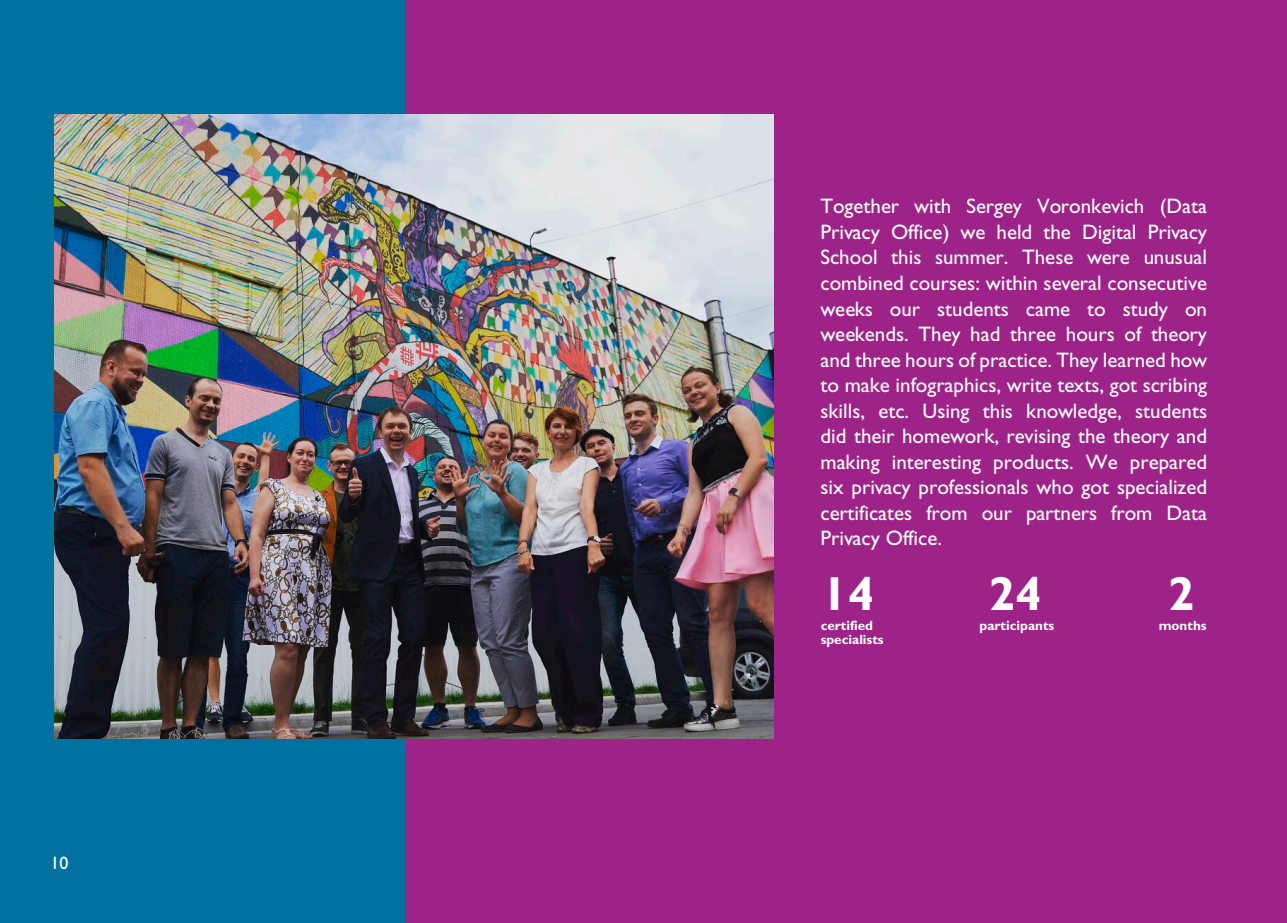
<style>
.page{position:relative;width:1287px;height:923px;background:#fff}
.page>*{position:absolute;margin:0;border:0;box-sizing:border-box;transform-origin:0 0}
.t1{font:700 48px "Gals C";color:#fff}
.t2{font:21px/25.5px "Gals C";color:#fff;text-align:justify}
.t3{font:18px "Gals C";color:#fff}
.t4{font:700 13.5px "Gals C";color:#fff}
</style>
<div class="page">
<div style="left:1px;top:0;width:1286px;height:922px;background:#9e2389"></div>
<div style="left:0;top:0;width:406px;height:922px;background:#0071a0"></div>
<img style="left:55px;top:115px;width:719px;height:623px">
<p class="t3" style="left:50px;top:853px;width:19px">10</p>
<p class="t2" style="left:820px;top:194px;width:388px">Together with Sergey Voronkevich (Data Privacy Office) we held the Digital Privacy School this summer. These were unusual combined courses: within several consecutive weeks our students came to study on weekends. They had three hours of theory and three hours of practice. They learned how to make infographics, write texts, got scribing skills, etc. Using this knowledge, students did their homework, revising the theory and making interesting products. We prepared six privacy professionals who got specialized certificates from our partners from Data Privacy Office.</p>
<p class="t1" style="left:821px;top:568px;width:54px">14</p>
<p class="t4" style="left:821px;top:618px;width:54px">certified</p>
<p class="t4" style="left:821px;top:631px;width:64px">specialists</p>
<p class="t1" style="left:989px;top:568px;width:54px">24</p>
<p class="t4" style="left:980px;top:618px;width:76px">participants</p>
<p class="t1" style="left:1168px;top:568px;width:28px">2</p>
<p class="t4" style="left:1159px;top:618px;width:49px">months</p>
</div>
